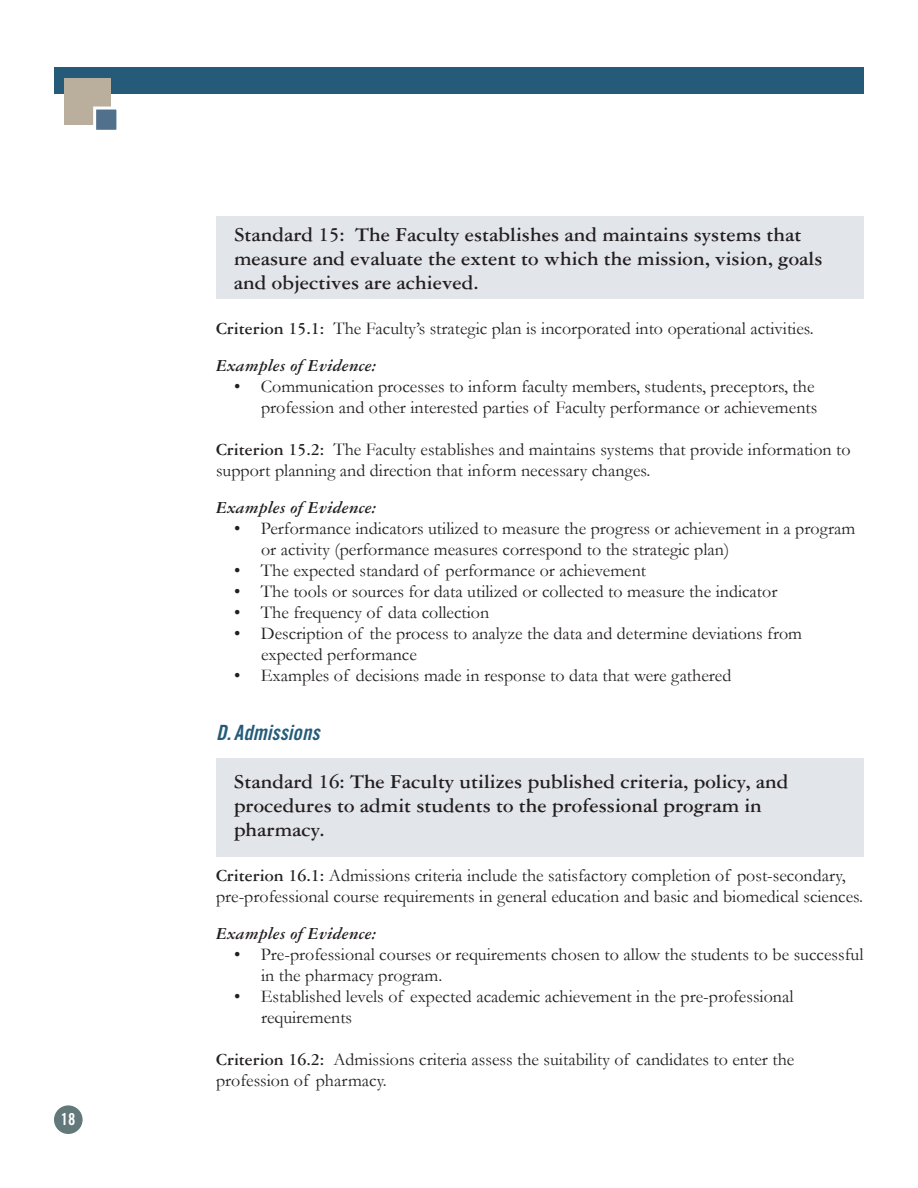
<style>
.page{position:relative;width:918px;height:1188px;background:#fff}
.page>*{position:absolute;margin:0;border:0;box-sizing:border-box;transform-origin:0 0}
.t1{font:700 21px/24px "Garamond Three";color:#231f20}
.t2{font:21px "Trade Gothic Bold Cond Twenty Obl";letter-spacing:.005em;color:#255b79}
.t3{font:18px/21px "Garamond";color:#231f20}
.t4{font:italic 700 18px "Garamond Three";color:#231f20}
.t5{font:16.5px "Trade Gothic Bold Cond Twenty";color:#fff}
.s1{font-family:"Garamond Three";font-weight:700}
</style>
<div class="page">
<div style="left:216px;top:758px;width:648px;height:99px;background:#e2e5ea"></div>
<div style="left:216px;top:216px;width:648px;height:83px;background:#e2e5ea"></div>
<div style="left:54px;top:68px;width:810px;height:26px;background:#255b79"></div>
<div style="left:54px;top:1105px;width:29px;height:29px;background:#63787a;border-radius:50%"></div>
<div style="left:64px;top:78px;width:47px;height:47px;background:#b9af9c"></div>
<div style="left:96px;top:110px;width:20px;height:20px;background:#50708b"></div>
<div style="left:93px;top:107px;width:26px;height:26px;border:3px solid #fff"></div>
<p class="t5" style="left:61px;top:1113px;width:16px">18</p>
<p class="t1" style="left:234px;top:224px;width:590px">Standard 15: The Faculty establishes and maintains systems that measure and evaluate the extent to which the mission, vision, goals and objectives are achieved.</p>
<p class="t3" style="left:216px;top:318px;width:599px"><span class="s1">Criterion 15.1:</span> The Faculty’s strategic plan is incorporated into operational activities.</p>
<p class="t4" style="left:216px;top:359px;width:162px">Examples of Evidence:</p>
<p class="t3" style="left:234px;top:376px;width:585px;text-align:right">• Communication processes to inform faculty members, students, preceptors, the profession and other interested parties of Faculty performance or achievements</p>
<p class="t3" style="left:216px;top:439px;width:636px"><span class="s1">Criterion 15.2:</span> The Faculty establishes and maintains systems that provide information to support planning and direction that inform necessary changes.</p>
<p class="t4" style="left:216px;top:501px;width:162px">Examples of Evidence:</p>
<p class="t3" style="left:261px;top:518px;width:596px;text-indent:-27px">• Performance indicators utilized to measure the progress or achievement in a program or activity (performance measures correspond to the strategic plan)</p>
<p class="t3" style="left:234px;top:560px;width:414px">• The expected standard of performance or achievement</p>
<p class="t3" style="left:234px;top:581px;width:545px">• The tools or sources for data utilized or collected to measure the indicator</p>
<p class="t3" style="left:234px;top:602px;width:257px">• The frequency of data collection</p>
<p class="t3" style="left:261px;top:623px;width:543px;text-indent:-27px">• Description of the process to analyze the data and determine deviations from expected performance</p>
<p class="t3" style="left:234px;top:665px;width:499px">• Examples of decisions made in response to data that were gathered</p>
<p class="t2" style="left:216px;top:725px;width:105px">D. Admissions</p>
<p class="t1" style="left:234px;top:771px;width:556px">Standard 16: The Faculty utilizes published criteria, policy, and procedures to admit students to the professional program in pharmacy.</p>
<p class="t3" style="left:216px;top:865px;width:649px"><span class="s1">Criterion 16.1:</span> Admissions criteria include the satisfactory completion of post-secondary, pre-professional course requirements in general education and basic and biomedical sciences.</p>
<p class="t4" style="left:216px;top:927px;width:162px">Examples of Evidence:</p>
<p class="t3" style="left:261px;top:944px;width:604px;text-indent:-27px">• Pre-professional courses or requirements chosen to allow the students to be successful in the pharmacy program.</p>
<p class="t3" style="left:261px;top:986px;width:534px;text-indent:-27px">• Established levels of expected academic achievement in the pre-professional requirements</p>
<p class="t3" style="left:216px;top:1049px;width:580px"><span class="s1">Criterion 16.2:</span> Admissions criteria assess the suitability of candidates to enter the profession of pharmacy.</p>
</div>
